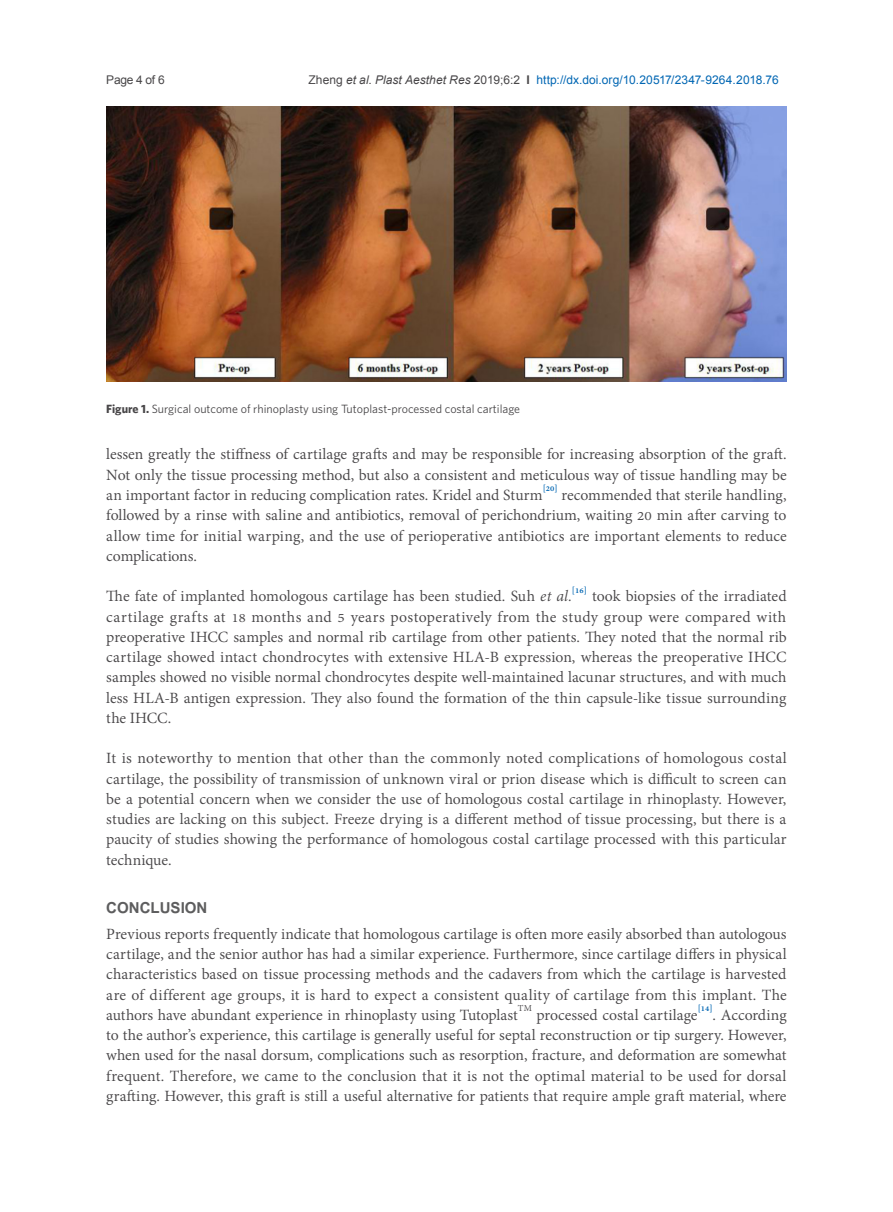
<style>
.page{position:relative;width:893px;height:1212px;background:#fff}
.page>*{position:absolute;margin:0;border:0;box-sizing:border-box;transform-origin:0 0}
.t1{font:700 21px "Utsaah";color:#5d5d5e}
.t2{font:19.2px/20.2px "Adobe Thai";color:#484648;text-align:justify}
.t3{font:12px "Arial";letter-spacing:.005em;color:#0166b3}
.t4{font:12px "Whitney";color:#484648}
.t5{font:12px "Arial";letter-spacing:-.025em;color:#484648}
.s1{color:#484648}
.s2{font-style:italic;color:#484648}
.s3{font-weight:700;color:#484648}
.s4{font-weight:700}
.s5{font-style:italic}
</style>
<div class="page">
<img style="left:106px;top:106px;width:681px;height:275px">
<p class="t5" style="left:106px;top:72px;width:60px">Page 4 of 6</p>
<p class="t3" style="left:308px;top:72px;width:472px"><span class="s1">Zheng</span> <span class="s2">et al</span><span class="s1">.</span> <span class="s2">Plast Aesthet Res</span> <span class="s1">2019;6:2</span> <span class="s3">I</span> http://dx.doi.org/10.20517/2347-9264.2018.76</p>
<p class="t4" style="left:106px;top:402px;width:415px"><span class="s4">Figure 1.</span> Surgical outcome of rhinoplasty using Tutoplast-processed costal cartilage</p>
<p class="t2" style="left:106px;top:443px;width:682px">lessen greatly the stiffness of cartilage grafts and may be responsible for increasing absorption of the graft.<br>Not only the tissue processing method, but also a consistent and meticulous way of tissue handling may be an important factor in reducing complication rates. Kridel and Sturm<sup>[20]</sup> recommended that sterile handling, followed by a rinse with saline and antibiotics, removal of perichondrium, waiting 20 min after carving to allow time for initial warping, and the use of perioperative antibiotics are important elements to reduce complications.</p>
<p class="t2" style="left:106px;top:584px;width:682px">The fate of implanted homologous cartilage has been studied. Suh <span class="s5">et al.</span><sup>[16]</sup> took biopsies of the irradiated cartilage grafts at 18 months and 5 years postoperatively from the study group were compared with preoperative IHCC samples and normal rib cartilage from other patients. They noted that the normal rib cartilage showed intact chondrocytes with extensive HLA-B expression, whereas the preoperative IHCC samples showed no visible normal chondrocytes despite well-maintained lacunar structures, and with much less HLA-B antigen expression. They also found the formation of the thin capsule-like tissue surrounding the IHCC.</p>
<p class="t2" style="left:106px;top:746px;width:682px">It is noteworthy to mention that other than the commonly noted complications of homologous costal cartilage, the possibility of transmission of unknown viral or prion disease which is difficult to screen can be a potential concern when we consider the use of homologous costal cartilage in rhinoplasty. However, studies are lacking on this subject. Freeze drying is a different method of tissue processing, but there is a paucity of studies showing the performance of homologous costal cartilage processed with this particular technique.</p>
<p class="t1" style="left:106px;top:897px;width:103px">CONCLUSION</p>
<p class="t2" style="left:106px;top:922px;width:682px">Previous reports frequently indicate that homologous cartilage is often more easily absorbed than autologous cartilage, and the senior author has had a similar experience. Furthermore, since cartilage differs in physical characteristics based on tissue processing methods and the cadavers from which the cartilage is harvested are of different age groups, it is hard to expect a consistent quality of cartilage from this implant. The authors have abundant experience in rhinoplasty using Tutoplast<sup>TM</sup> processed costal cartilage<sup>[14]</sup>. According to the author’s experience, this cartilage is generally useful for septal reconstruction or tip surgery. However, when used for the nasal dorsum, complications such as resorption, fracture, and deformation are somewhat frequent. Therefore, we came to the conclusion that it is not the optimal material to be used for dorsal grafting. However, this graft is still a useful alternative for patients that require ample graft material, where</p>
</div>
